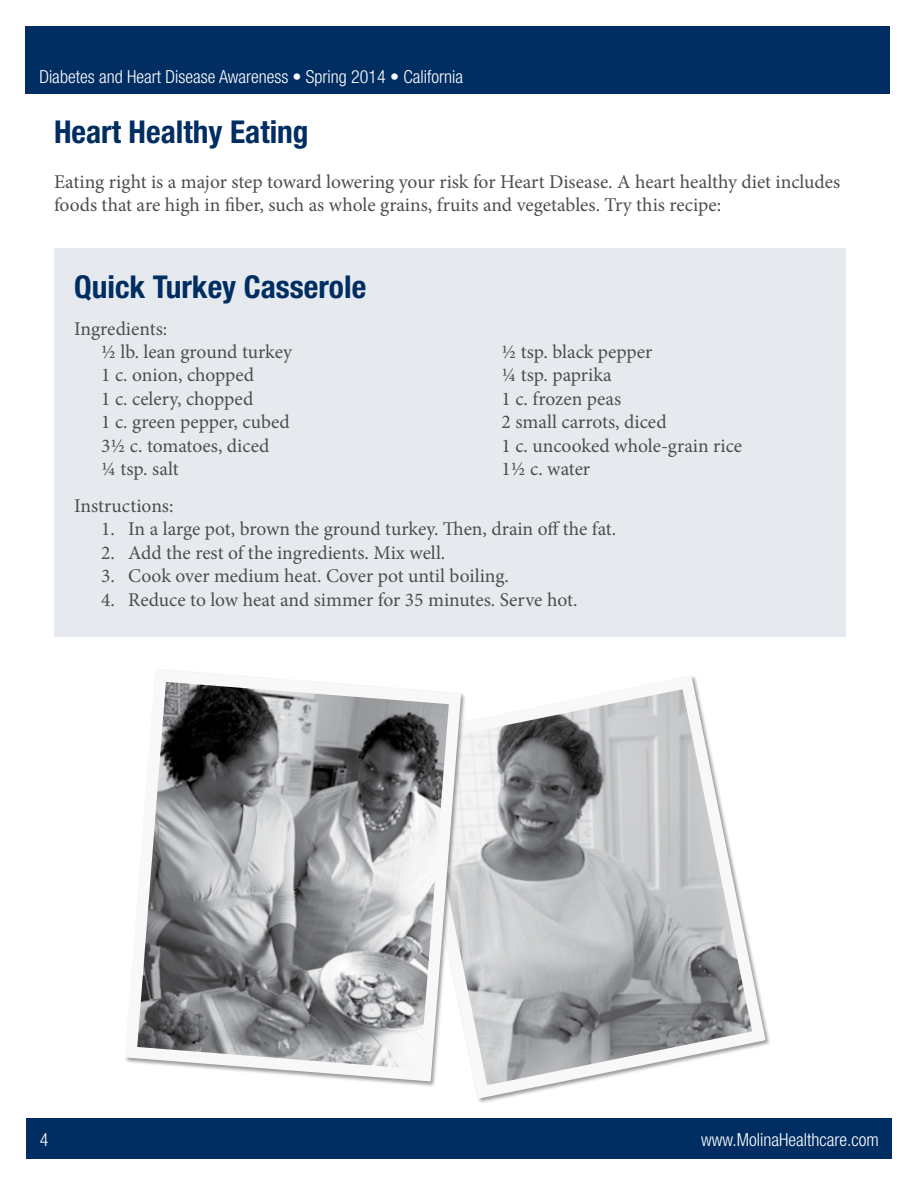
<style>
.page{position:relative;width:918px;height:1188px;background:#fff}
.page>*{position:absolute;margin:0;border:0;box-sizing:border-box;transform-origin:0 0}
.t1{font:700 condensed 31.5px "Helvetica Neue";color:#002d62}
.t2{font:19.5px/23.4px "Minion Pro";color:#4d4d4f}
.t3{font:300 condensed 18px "Helvetica Neue";color:#fff}
</style>
<div class="page">
<svg style="left:467px;top:676px;width:303px;height:427px"></svg>
<div style="left:54px;top:248px;width:792px;height:389px;background:#e6eaef"></div>
<svg style="left:125px;top:670px;width:342px;height:416px"></svg>
<div style="left:26px;top:1118px;width:866px;height:41px;background:#002d62"></div>
<div style="left:26px;top:26px;width:864px;height:68px;background:#002d62"></div>
<p class="t3" style="left:39px;top:66px;width:425px">Diabetes and Heart Disease Awareness • Spring 2014 • California</p>
<h1 class="t1" style="left:54px;top:113px;width:256px">Heart Healthy Eating</h1>
<p class="t2" style="left:54px;top:170px;width:788px">Eating right is a major step toward lowering your risk for Heart Disease. A heart healthy diet includes foods that are high in fiber, such as whole grains, fruits and vegetables. Try this recipe:</p>
<h1 class="t1" style="left:74px;top:267px;width:294px">Quick Turkey Casserole</h1>
<p class="t2" style="left:101px;top:317px;width:192px;text-indent:-27px">Ingredients:<br>½ lb. lean ground turkey<br>1 c. onion, chopped<br>1 c. celery, chopped<br>1 c. green pepper, cubed<br>3½ c. tomatoes, diced<br>¼ tsp. salt</p>
<p class="t2" style="left:502px;top:340px;width:242px">½ tsp. black pepper<br>¼ tsp. paprika<br>1 c. frozen peas<br>2 small carrots, diced<br>1 c. uncooked whole-grain rice<br>1½ c. water</p>
<p class="t2" style="left:74px;top:494px;width:101px">Instructions:</p>
<p class="t2" style="left:101px;top:518px;width:517px">1. In a large pot, brown the ground turkey. Then, drain off the fat.</p>
<p class="t2" style="left:101px;top:541px;width:346px">2. Add the rest of the ingredients. Mix well.</p>
<p class="t2" style="left:101px;top:564px;width:409px">3. Cook over medium heat. Cover pot until boiling.</p>
<p class="t2" style="left:101px;top:588px;width:478px">4. Reduce to low heat and simmer for 35 minutes. Serve hot.</p>
<p class="t3" style="left:40px;top:1129px;width:10px">4</p>
<p class="t3" style="left:701px;top:1129px;width:179px">www.MolinaHealthcare.com</p>
</div>
